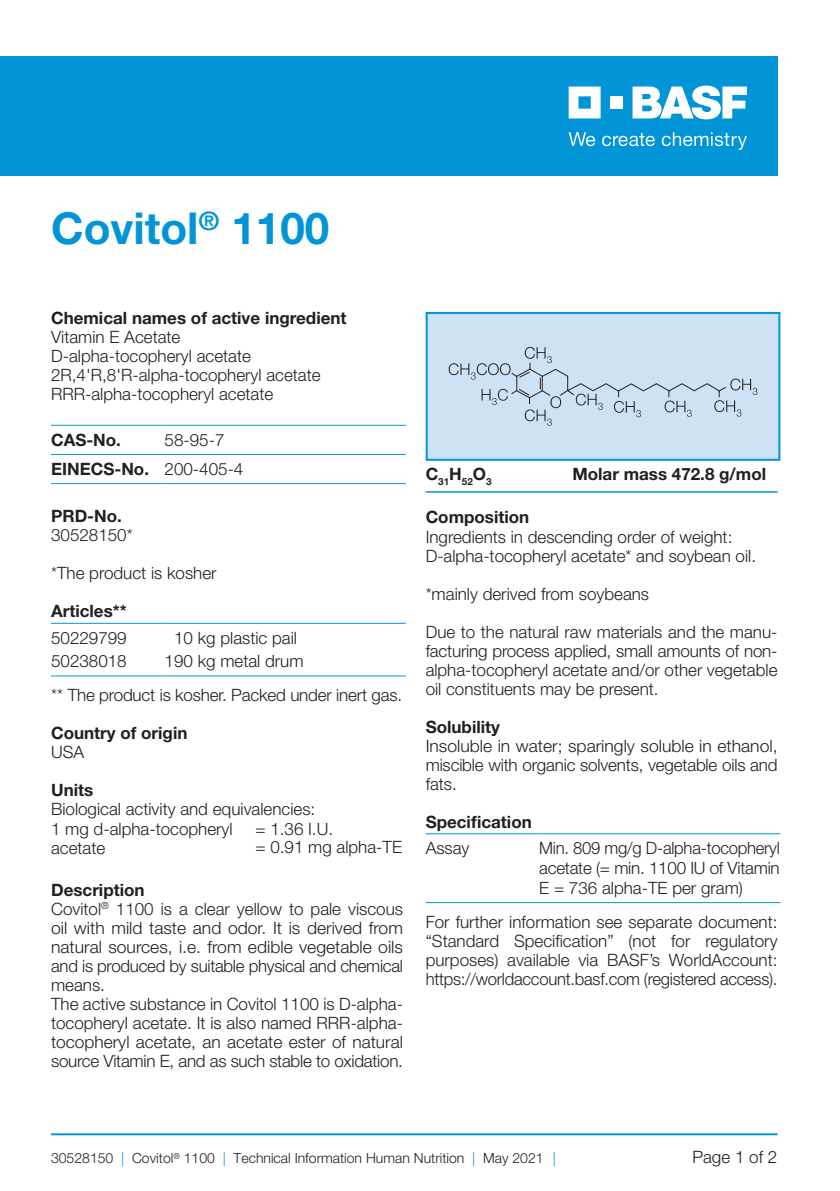
<style>
.page{position:relative;width:840px;height:1191px;background:#fff}
.page>*{position:absolute;margin:0;border:0;box-sizing:border-box;transform-origin:0 0}
.ProductName{font:700 44px "Helvetica Neue LT Std";color:#0195d7}
.TXT{font:300 17px/19px "Helvetica Neue LT Std";color:#231f20;text-align:justify}
.TXT_Tab{font:300 17px/19.8px "Helvetica Neue LT Std";letter-spacing:-.015em;color:#231f20;text-align:justify}
.HEAD{font:700 17px "Helvetica Neue LT Std";color:#231f20}
.TXT-2{font:700 17px "Helvetica Neue LT Std";color:#231f20}
.TXT_Formel{font:700 17px "Helvetica Neue LT Std";color:#231f20}
.TXT_Tab-2{font:700 17px "Helvetica Neue LT Std";color:#231f20}
.t1{font:300 14px "Helvetica Neue LT Std";color:#231f20}
.TXT_Formel-2{font:700 9.8px "Helvetica Neue LT Std";color:#231f20}
.s1{color:#0195d7}
</style>
<div class="page">
<div style="left:0;top:57px;width:777px;height:119px;background:#0195d7"></div>
<svg style="left:568px;top:87px;width:32px;height:31px"></svg>
<div style="left:610px;top:96px;width:12px;height:13px;background:#fff"></div>
<svg style="left:632px;top:86px;width:114px;height:33px"></svg>
<svg style="left:568px;top:132px;width:26px;height:14px"></svg>
<svg style="left:602px;top:133px;width:52px;height:13px"></svg>
<svg style="left:661px;top:132px;width:85px;height:18px"></svg>
<hr style="left:51px;top:1133px;width:726px;height:2px;background:#0195d7">
<hr style="left:51px;top:425px;width:113px;height:1px;background:#0195d7">
<hr style="left:164px;top:425px;width:241px;height:1px;background:#0195d7">
<hr style="left:51px;top:454px;width:113px;height:1px;background:#0195d7">
<hr style="left:164px;top:454px;width:241px;height:1px;background:#0195d7">
<hr style="left:51px;top:483px;width:113px;height:1px;background:#0195d7">
<hr style="left:164px;top:483px;width:241px;height:1px;background:#0195d7">
<hr style="left:51px;top:623px;width:113px;height:1px;background:#0195d7">
<hr style="left:164px;top:623px;width:241px;height:1px;background:#0195d7">
<hr style="left:51px;top:675px;width:113px;height:1px;background:#0195d7">
<hr style="left:164px;top:675px;width:241px;height:1px;background:#0195d7">
<hr style="left:425px;top:491px;width:352px;height:1px;background:#0195d7">
<div style="left:426px;top:313px;width:353px;height:147px;background:#cde3f5"></div>
<svg style="left:448px;top:347px;width:309px;height:79px"></svg>
<div style="left:425px;top:312px;width:355px;height:149px;border:2px solid #0195d7"></div>
<hr style="left:425px;top:833px;width:114px;height:1px;background:#0195d7">
<hr style="left:539px;top:833px;width:241px;height:1px;background:#0195d7">
<hr style="left:425px;top:902px;width:114px;height:1px;background:#0195d7">
<hr style="left:539px;top:902px;width:241px;height:1px;background:#0195d7">
<p class="ProductName" style="left:51px;top:201px;width:279px">Covitol<sup>®</sup> 1100</p>
<p class="TXT-2" style="left:51px;top:307px;width:297px">Chemical names of active ingredient</p>
<p class="TXT" style="left:51px;top:327px;width:131px">Vitamin E Acetate</p>
<p class="TXT" style="left:51px;top:346px;width:201px">D-alpha-tocopheryl acetate</p>
<p class="TXT" style="left:51px;top:365px;width:271px">2R,4'R,8'R-alpha-tocopheryl acetate</p>
<p class="TXT" style="left:51px;top:384px;width:224px">RRR-alpha-tocopheryl acetate</p>
<p class="TXT_Tab-2" style="left:51px;top:429px;width:71px">CAS-No.</p>
<p class="TXT_Tab" style="left:164px;top:429px;width:61px">58-95-7</p>
<p class="TXT_Tab-2" style="left:51px;top:458px;width:99px">EINECS-No.</p>
<p class="TXT_Tab" style="left:164px;top:459px;width:80px">200-405-4</p>
<p class="HEAD" style="left:51px;top:505px;width:72px">PRD-No.</p>
<p class="TXT" style="left:51px;top:525px;width:83px">30528150*</p>
<p class="TXT" style="left:51px;top:563px;width:167px">*The product is kosher</p>
<p class="TXT-2" style="left:51px;top:600px;width:77px">Articles**</p>
<p class="TXT" style="left:51px;top:628px;width:77px">50229799</p>
<p class="TXT" style="left:174px;top:628px;width:124px">10 kg plastic pail</p>
<p class="TXT" style="left:51px;top:651px;width:77px">50238018</p>
<p class="TXT" style="left:164px;top:651px;width:140px">190 kg metal drum</p>
<p class="TXT" style="left:51px;top:685px;width:352px">** The product is kosher. Packed under inert gas.</p>
<p class="HEAD" style="left:51px;top:722px;width:138px">Country of origin</p>
<p class="TXT" style="left:51px;top:742px;width:35px">USA</p>
<p class="HEAD" style="left:51px;top:779px;width:44px">Units</p>
<p class="TXT" style="left:51px;top:799px;width:265px">Biological activity and equivalencies:</p>
<p class="TXT" style="left:51px;top:819px;width:183px">1 mg d-alpha-tocopheryl acetate</p>
<p class="TXT" style="left:255px;top:819px;width:79px">= 1.36 I.U.</p>
<p class="TXT" style="left:255px;top:837px;width:148px">= 0.91 mg alpha-TE</p>
<p class="HEAD" style="left:51px;top:879px;width:95px">Description</p>
<p class="TXT" style="left:51px;top:898px;width:353px">Covitol<sup>®</sup> 1100 is a clear yellow to pale viscous oil with mild taste and odor. It is derived from natural sources, i.e. from edible vegetable oils and is produced by suitable physical and chemical means.</p>
<p class="TXT" style="left:51px;top:993px;width:353px">The active substance in Covitol 1100 is D-alpha&shy;tocopheryl acetate. It is also named RRR-alpha&shy;tocopheryl acetate, an acetate ester of natural source Vitamin E, and as such stable to oxidation.</p>
<p class="TXT_Formel-2" style="left:425px;top:476px;width:67px"><sup>C</sup>31<sup>H</sup>52<sup>O</sup>3</p>
<p class="TXT_Formel" style="left:572px;top:463px;width:195px">Molar mass 472.8 g/mol</p>
<p class="HEAD" style="left:425px;top:507px;width:105px">Composition</p>
<p class="TXT" style="left:425px;top:526px;width:308px">Ingredients in descending order of weight:</p>
<p class="TXT" style="left:425px;top:545px;width:332px">D-alpha-tocopheryl acetate* and soybean oil.</p>
<p class="TXT" style="left:425px;top:583px;width:225px">*mainly derived from soybeans</p>
<p class="TXT" style="left:425px;top:621px;width:353px;text-align:left">Due to the natural raw materials and the manu&shy;facturing process applied, small amounts of non&shy;alpha-tocopheryl acetate and/or other vegetable oil constituents may be present.</p>
<p class="TXT-2" style="left:425px;top:716px;width:76px">Solubility</p>
<p class="TXT" style="left:425px;top:735px;width:353px">Insoluble in water; sparingly soluble in ethanol, miscible with organic solvents, vegetable oils and fats.</p>
<p class="HEAD" style="left:425px;top:811px;width:108px">Specification</p>
<p class="TXT_Tab" style="left:425px;top:838px;width:45px">Assay</p>
<p class="TXT_Tab" style="left:539px;top:838px;width:242px">Min. 809 mg/g D-alpha-tocopheryl acetate (= min. 1100 IU of Vitamin E = 736 alpha-TE per gram)</p>
<p class="TXT" style="left:425px;top:912px;width:353px">For further information see separate document: “Standard Specification” (not for regulatory purposes) available via BASF’s WorldAccount: https://worldaccount.basf.com (registered access).</p>
<p class="t1" style="left:51px;top:1149px;width:506px">30528150 <span class="s1">|</span> Covitol<sup>®</sup> 1100 <span class="s1">|</span> Technical Information Human Nutrition <span class="s1">|</span> May 2021 <span class="s1">|</span></p>
<p class="TXT" style="left:692px;top:1147px;width:86px">Page 1 of 2</p>
</div>
